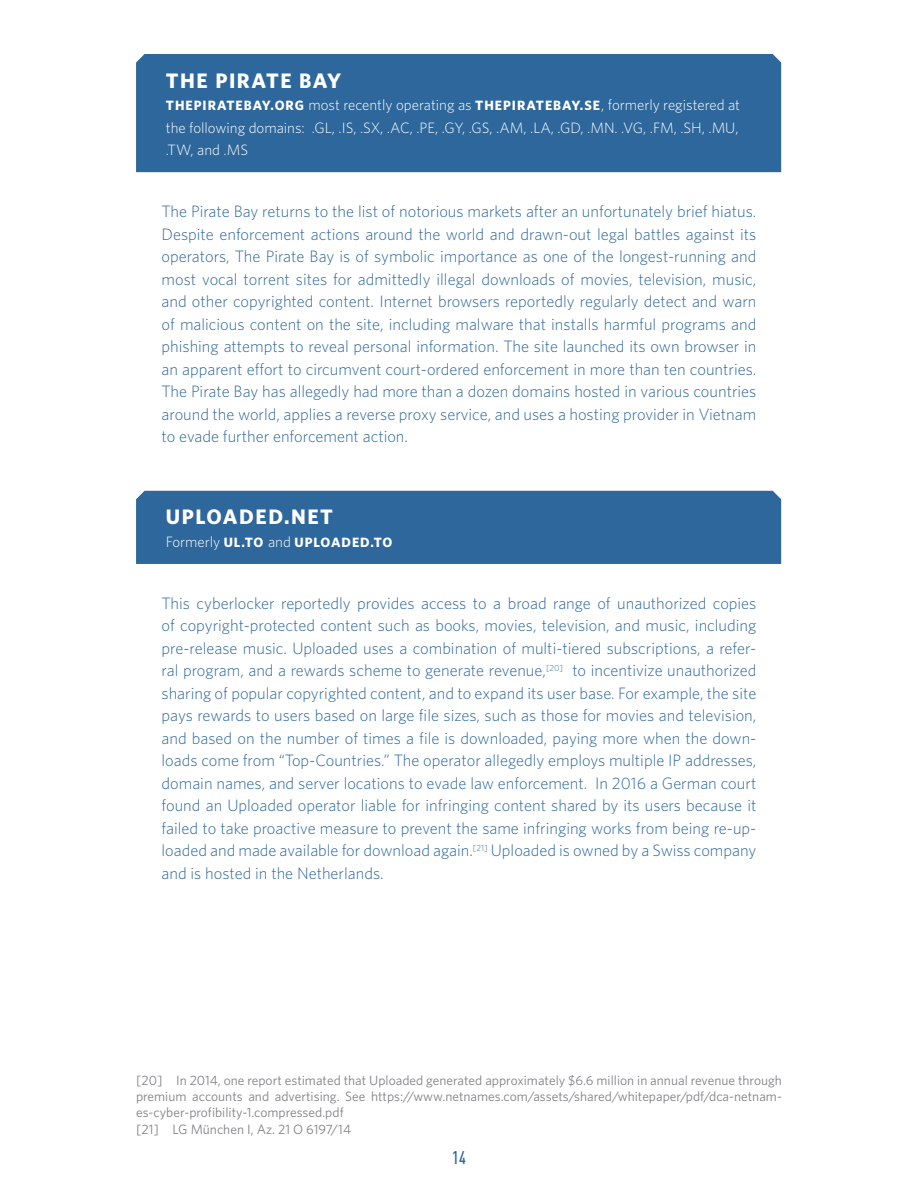
<style>
.page{position:relative;width:918px;height:1188px;background:#fff}
.page>*{position:absolute;margin:0;border:0;box-sizing:border-box;transform-origin:0 0}
.t1{font:700 21px "Whitney";letter-spacing:.075em;color:#fff}
.t2{font:500 condensed 18px "DIN Pro";color:#2e679b}
.Site_Body{font:300 16.5px/22.5px "Whitney";color:#2e679b;text-align:justify}
.t3{font:300 15px/22.5px "Whitney";color:#fff;text-align:justify}
.Footnote__Note{font:13.5px/16.2px "Whitney";color:#808285;text-align:justify}
.t4{font:700 13.5px "Whitney";letter-spacing:.075em;color:#fff}
.s1{font-weight:700;font-size:13.5px}
.s2{font-weight:300;font-size:15px}
</style>
<div class="page">
<div style="left:136px;top:54px;width:645px;height:118px;background:#2e679b"></div>
<div style="left:136px;top:491px;width:645px;height:73px;background:#2e679b"></div>
<p class="t1" style="left:166px;top:68px;width:177px">THE PIRATE BAY</p>
<p class="t3" style="left:166px;top:93px;width:576px"><span class="s1">THEPIRATEBAY.ORG</span> most recently operating as <span class="s1">THEPIRATEBAY.SE</span>, formerly registered at the following domains: .GL, .IS, .SX, .AC, .PE, .GY, .GS, .AM, .LA, .GD, .MN. .VG, .FM, .SH, .MU, .TW, and .MS</p>
<p class="Site_Body" style="left:162px;top:200px;width:596px">The Pirate Bay returns to the list of notorious markets after an unfortunately brief hiatus.<br>Despite enforcement actions around the world and drawn-out legal battles against its operators, The Pirate Bay is of symbolic importance as one of the longest-running and most vocal torrent sites for admittedly illegal downloads of movies, television, music, and other copyrighted content. Internet browsers reportedly regularly detect and warn of malicious content on the site, including malware that installs harmful programs and phishing attempts to reveal personal information. The site launched its own browser in an apparent effort to circumvent court-ordered enforcement in more than ten countries.<br>The Pirate Bay has allegedly had more than a dozen domains hosted in various countries around the world, applies a reverse proxy service, and uses a hosting provider in Vietnam to evade further enforcement action.</p>
<p class="t1" style="left:166px;top:504px;width:169px">UPLOADED.NET</p>
<p class="t4" style="left:166px;top:534px;width:228px"><span class="s2">Formerly</span> UL.TO <span class="s2">and</span> UPLOADED.TO</p>
<p class="Site_Body" style="left:162px;top:592px;width:596px">This cyberlocker reportedly provides access to a broad range of unauthorized copies of copyright-protected content such as books, movies, television, and music, including pre-release music. Uploaded uses a combination of multi-tiered subscriptions, a refer&shy;ral program, and a rewards scheme to generate revenue,<sup>[20]</sup> to incentivize unauthorized sharing of popular copyrighted content, and to expand its user base. For example, the site pays rewards to users based on large file sizes, such as those for movies and television, and based on the number of times a file is downloaded, paying more when the down&shy;loads come from “Top-Countries.” The operator allegedly employs multiple IP addresses, domain names, and server locations to evade law enforcement. In 2016 a German court found an Uploaded operator liable for infringing content shared by its users because it failed to take proactive measure to prevent the same infringing works from being re-up&shy;loaded and made available for download again.<sup>[21]</sup> Uploaded is owned by a Swiss company and is hosted in the Netherlands.</p>
<p class="Footnote__Note" style="left:136px;top:1072px;width:647px">[20] In 2014, one report estimated that Uploaded generated approximately $6.6 million in annual revenue through premium accounts and advertising. See https://www.netnames.com/assets/shared/whitepaper/pdf/dca-netnam&shy;es-cyber-profibility-1.compressed.pdf</p>
<p class="Footnote__Note" style="left:136px;top:1121px;width:217px">[21] LG München I, Az. 21 O 6197/14</p>
<p class="t2" style="left:452px;top:1147px;width:15px">14</p>
</div>
